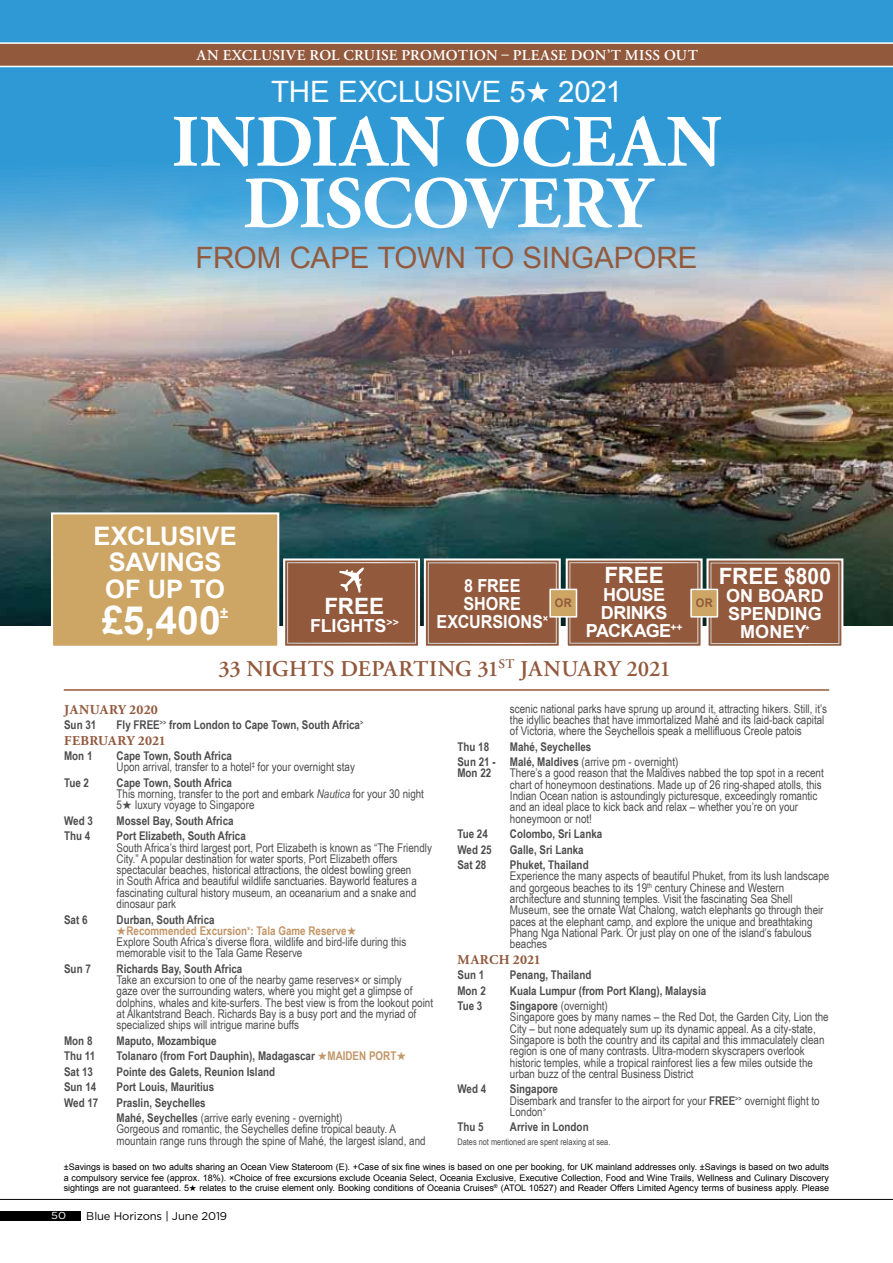
<style>
.page{position:relative;width:893px;height:1263px;background:#fff}
.page>*{position:absolute;margin:0;border:0;box-sizing:border-box;transform-origin:0 0}
.t1{font:700 73.5px/61.5px "Adobe Garamond";color:#fff;text-align:center}
.t2{font:700 39px "Arial";color:#fff}
.t3{font:29.4px "Arial";letter-spacing:-.005em;color:#92593d}
.t4{font:29.4px "Arial";letter-spacing:-.005em;color:#fff}
.t5{font:700 25.5px/26.2px "Arial";letter-spacing:.005em;color:#fff;text-align:center}
.t6{font:600 22.5px "Adobe Garamond Pro";color:#92593d}
.t7{font:700 22.5px "Arial";color:#fff}
.t8{font:700 18px/18px "Arial";letter-spacing:-.005em;color:#fff;text-align:center}
.t9{font:700 18px "Arial";letter-spacing:-.005em;color:#fff;scale:.9 1}
.t10{font:600 15px "Adobe Garamond Pro";letter-spacing:.01em;color:#fff}
.t11{font:700 14.85px "Arial";color:#fff}
.t12{font:700 13.5px "Adobe Garamond Pro";letter-spacing:.015em;color:#92593d}
.t13{font:12px/11.2px "Arial Narrow";color:#4d4d4f}
.t14{font:700 12px/15.5px "Arial Narrow";color:#4d4d4f}
.t15{font:700 11.85px "Arial";color:#92593d;scale:.93 1}
.t16{font:11.25px "Gotham";letter-spacing:-.01em;color:#000}
.t17{font:10.2px "Gotham";color:#fff;scale:1.11 1}
.t18{font:9px/10.5px "Arial";color:#000;text-align:justify}
.t19{font:9px "Arial Narrow";color:#4d4d4f}
.s1{font-family:"Dixieland Normal"}
.s2{font-weight:700}
.s3{font-style:italic}
.s4{font-family:"Dixieland Normal";color:#c29567}
.s5{font-weight:700;color:#c29567}
.s6{font-family:"Dixieland Normal";font-weight:400;color:#c29567}
.s7{color:#c29567}
.s8{font-weight:400}
</style>
<div class="page">
<div style="left:0;top:1211px;width:81px;height:9px;background:#000"></div>
<hr style="left:0;top:1199px;width:893px;height:1px;background:#000">
<div style="left:0;top:0;width:893px;height:625px;background:#2e99d5"></div>
<img style="left:0;top:153px;width:893px;height:472px">
<hr style="left:64px;top:689px;width:765px;height:2px;background:#92593d">
<svg style="left:0;top:42px;width:893px;height:25px"></svg>
<svg style="left:50px;top:511px;width:794px;height:135px"></svg>
<p class="t10" style="left:197px;top:46px;width:344px">AN EXCLUSIVE ROL CRUISE PROMOTION – PLEASE</p>
<p class="t10" style="left:571px;top:46px;width:129px">DON’T MISS OUT</p>
<p class="t4" style="left:271px;top:72px;width:353px">THE EXCLUSIVE 5<span class="s1">H</span> 2021</p>
<p class="t1" style="left:172px;top:113px;width:551px">INDIAN OCEAN<br>DISCOVERY</p>
<p class="t3" style="left:196px;top:238px;width:21px">fro</p>
<p class="t3" style="left:257px;top:238px;width:53px">m cape</p>
<p class="t3" style="left:378px;top:238px;width:238px">Town to Si ngapore</p>
<p class="t5" style="left:94px;top:524px;width:145px">EXC LUS IVE<br>SAVINGS<br>OF UP TO</p>
<p class="t2" style="left:102px;top:594px;width:120px">£5,400</p>
<p class="t11" style="left:220px;top:603px;width:10px">±</p>
<p class="t7" style="left:325px;top:591px;width:61px">FREE</p>
<p class="t8" style="left:310px;top:617px;width:90px">FLIG HTS<sup>&gt;&gt;</sup></p>
<p class="t7" style="left:719px;top:561px;width:114px">FREE $800</p>
<p class="t8" style="left:726px;top:587px;width:99px">ON BOARD<br>SPENDING<br>MON EY<sup>*</sup></p>
<p class="t7" style="left:604px;top:560px;width:61px">FREE</p>
<p class="t8" style="left:603px;top:586px;width:26px">HOUS</p>
<p class="t8" style="left:653px;top:586px;width:14px">E</p>
<p class="t8" style="left:601px;top:604px;width:68px">DRINKS</p>
<p class="t8" style="left:586px;top:622px;width:98px">PACKAGE<sup>++</sup></p>
<p class="t9" style="left:464px;top:573px;width:64px">8 FREE</p>
<p class="t9" style="left:463px;top:591px;width:52px">SHORE</p>
<p class="t9" style="left:436px;top:609px;width:126px">EXCURSIONS<sup>×</sup></p>
<p class="t15" style="left:555px;top:595px;width:19px">OR</p>
<p class="t15" style="left:696px;top:595px;width:19px">OR</p>
<p class="t6" style="left:219px;top:656px;width:211px">33 NIGHTS DEPARTING</p>
<p class="t6" style="left:478px;top:656px;width:195px">31<sup>ST</sup> JANUARY 2021</p>
<p class="t13" style="left:510px;top:702px;width:319px">scenic national parks have sprung up around it, attracting hikers. Still, it’s the idyllic beaches that have immortalized Mahé and its laid-back capital of Victoria, where the Seychellois speak a mellifluous Creole patois</p>
<p class="t12" style="left:64px;top:701px;width:95px">JANUARY 2020</p>
<p class="t14" style="left:64px;top:716px;width:34px">Sun 31</p>
<p class="t14" style="left:117px;top:716px;width:248px">Fly FREE<sup>&gt;&gt;</sup> from London to Cape Town, South Africa<sup>&gt;</sup></p>
<p class="t12" style="left:64px;top:732px;width:103px">FEBRUARY 2021</p>
<p class="t14" style="left:64px;top:747px;width:30px">Mon 1</p>
<p class="t13" style="left:117px;top:750px;width:240px"><span class="s2">Cape Town, South Africa<br></span>Upon arrival, transfer to a hotel<sup>‡</sup> for your overnight stay</p>
<p class="t14" style="left:64px;top:774px;width:26px">Tue 2</p>
<p class="t13" style="left:117px;top:777px;width:309px"><span class="s2">Cape Town, South Africa<br></span>This morning, transfer to the port and embark <span class="s3">Nautica</span> for your 30 night<br>5<span class="s1">H</span> luxury voyage to Singapore</p>
<p class="t14" style="left:64px;top:812px;width:30px">Wed 3</p>
<p class="t14" style="left:117px;top:812px;width:119px">Mossel Bay, South Africa</p>
<p class="t14" style="left:64px;top:828px;width:28px">Thu 4</p>
<p class="t13" style="left:117px;top:830px;width:317px"><span class="s2">Port Elizabeth, South Africa<br></span>South Africa’s third largest port, Port Elizabeth is known as “The Friendly City.” A popular destination for water sports, Port Elizabeth offers spectacular beaches, historical attractions, the oldest bowling green<br>in South Africa and beautiful wildlife sanctuaries. Bayworld features a fascinating cultural history museum, an oceanarium and a snake and dinosaur park</p>
<p class="t14" style="left:64px;top:911px;width:25px">Sat 6</p>
<p class="t13" style="left:117px;top:913px;width:291px"><span class="s2">Durban, South Africa<br></span><span class="s4">H</span><span class="s5">Recommended Excursion</span><sup>×</sup><span class="s5">: Tala Game Reserve</span><span class="s4">H<br></span>Explore South Africa’s diverse flora, wildlife and bird-life during this memorable visit to the Tala Game Reserve</p>
<p class="t14" style="left:64px;top:960px;width:28px">Sun 7</p>
<p class="t13" style="left:117px;top:962px;width:318px"><span class="s2">Richards Bay, South Africa<br></span>Take an excursion to one of the nearby game reserves× or simply<br>gaze over the surrounding waters, where you might get a glimpse of dolphins, whales and kite-surfers. The best view is from the lookout point at Alkantstrand Beach. Richards Bay is a busy port and the myriad of specialized ships will intrigue marine buffs</p>
<p class="t14" style="left:64px;top:1032px;width:30px">Mon 8</p>
<p class="t14" style="left:117px;top:1032px;width:102px">Maputo, Mozambique</p>
<p class="t14" style="left:64px;top:1047px;width:33px">Thu 11</p>
<p class="t14" style="left:117px;top:1047px;width:291px">Tolanaro (from Fort Dauphin), Madagascar <span class="s6">H</span><span class="s7">MAIDEN PORT</span><span class="s6">H</span></p>
<p class="t14" style="left:64px;top:1063px;width:30px">Sat 13</p>
<p class="t14" style="left:117px;top:1063px;width:160px">Pointe des Galets, Reunion Island</p>
<p class="t14" style="left:64px;top:1079px;width:34px">Sun 14</p>
<p class="t14" style="left:117px;top:1079px;width:99px">Port Louis, Mauritius</p>
<p class="t14" style="left:64px;top:1094px;width:36px">Wed 17</p>
<p class="t14" style="left:117px;top:1094px;width:227px">Praslin, Seychelles<br>Mahé, Seychelles <span class="s8">(arrive early evening - overnight)</span></p>
<p class="t13" style="left:117px;top:1123px;width:311px">Gorgeous and romantic, the Seychelles define tropical beauty. A mountain range runs through the spine of Mahé, the largest island, and</p>
<p class="t14" style="left:457px;top:738px;width:222px;text-indent:52px">Mahé, Seychelles<br>Sun 21 - Malé, Maldives <span class="s8">(arrive pm - overnight)</span></p>
<p class="t14" style="left:457px;top:765px;width:35px">Mon 22</p>
<p class="t13" style="left:510px;top:767px;width:315px">There’s a good reason that the Maldives nabbed the top spot in a recent chart of honeymoon destinations. Made up of 26 ring-shaped atolls, this Indian Ocean nation is astoundingly picturesque, exceedingly romantic and an ideal place to kick back and relax – whether you’re on your honeymoon or not!</p>
<p class="t14" style="left:457px;top:825px;width:32px">Tue 24</p>
<p class="t14" style="left:510px;top:825px;width:94px">Colombo, Sri Lanka</p>
<p class="t14" style="left:457px;top:841px;width:36px">Wed 25</p>
<p class="t14" style="left:510px;top:841px;width:75px">Galle, Sri Lanka</p>
<p class="t14" style="left:457px;top:856px;width:30px">Sat 28</p>
<p class="t13" style="left:510px;top:859px;width:321px"><span class="s2">Phuket, Thailand<br></span>Experience the many aspects of beautiful Phuket, from its lush landscape and gorgeous beaches to its 19<sup>th</sup> century Chinese and Western architecture and stunning temples. Visit the fascinating Sea Shell Museum, see the ornate Wat Chalong, watch elephants go through their paces at the elephant camp, and explore the unique and breathtaking Phang Nga National Park. Or just play on one of the island’s fabulous beaches</p>
<p class="t12" style="left:457px;top:951px;width:85px">MARCH 2021</p>
<p class="t14" style="left:457px;top:966px;width:28px">Sun 1</p>
<p class="t14" style="left:510px;top:966px;width:83px">Penang, Thailand</p>
<p class="t14" style="left:457px;top:982px;width:30px">Mon 2</p>
<p class="t14" style="left:510px;top:982px;width:198px">Kuala Lumpur (from Port Klang), Malaysia</p>
<p class="t14" style="left:457px;top:998px;width:26px">Tue 3</p>
<p class="t13" style="left:510px;top:1000px;width:320px"><span class="s2">Singapore</span> (overnight)<br>Singapore goes by many names – the Red Dot, the Garden City, Lion the City – but none adequately sum up its dynamic appeal. As a city-state, Singapore is both the country and its capital and this immaculately clean region is one of many contrasts. Ultra-modern skyscrapers overlook historic temples, while a tropical rainforest lies a few miles outside the urban buzz of the central Business District</p>
<p class="t14" style="left:457px;top:1081px;width:30px">Wed 4</p>
<p class="t13" style="left:510px;top:1083px;width:311px"><span class="s2">Singapore<br></span>Disembark and transfer to the airport for your <span class="s2">FREE</span><sup>&gt;&gt;</sup> overnight flight to<br>London<sup>&gt;</sup></p>
<p class="t14" style="left:457px;top:1119px;width:28px">Thu 5</p>
<p class="t14" style="left:510px;top:1119px;width:80px">Arrive in London</p>
<p class="t19" style="left:457px;top:1135px;width:155px">Dates not mentioned are spent relaxing at sea.</p>
<p class="t18" style="left:64px;top:1162px;width:767px">±Savings is based on two adults sharing an Ocean View Stateroom (E). +Case of six fine wines is based on one per booking, for UK mainland addresses only. ±Savings is based on two adults a compulsory service fee (approx. 18%). ×Choice of free excursions exclude Oceania Select, Oceania Exclusive, Executive Collection, Food and Wine Trails, Wellness and Culinary Discovery sightings are not guaranteed. 5<span class="s1">H</span> relates to the cruise element only. Booking conditions of Oceania Cruises<sup>®</sup> (ATOL 10527) and Reader Offers Limited Agency terms of business apply. Please</p>
<p class="t14" style="left:457px;top:738px;width:33px">Thu 18</p>
<p class="t17" style="left:51px;top:1210px;width:15px">50</p>
<p class="t16" style="left:86px;top:1210px;width:142px">Blue Horizons | June 2019</p>
</div>
